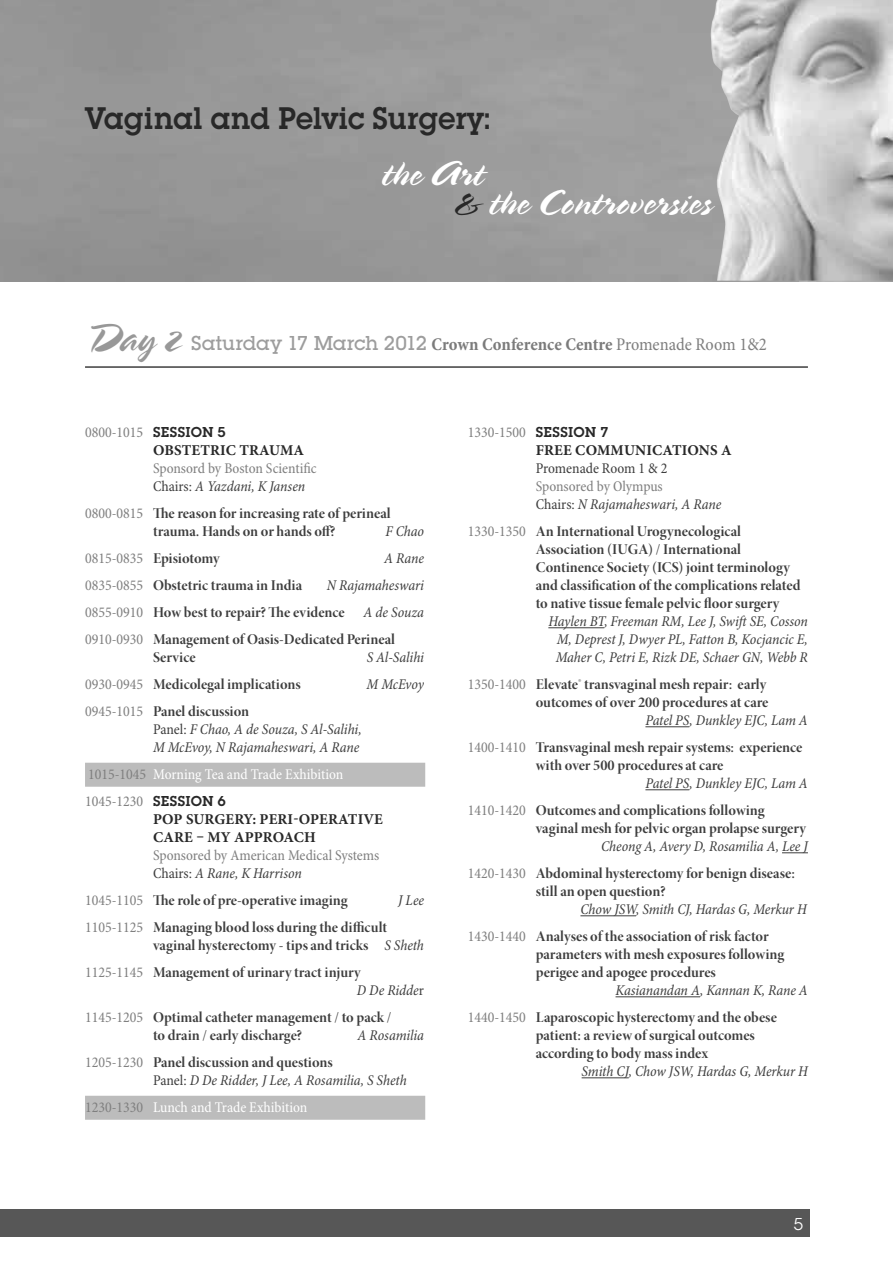
<style>
.page{position:relative;width:893px;height:1263px;background:#fff}
.page>*{position:absolute;margin:0;border:0;box-sizing:border-box;transform-origin:0 0}
.t1{font:38.1px/29.8px "Spring";color:#fff}
.t2{font:600 32.55px "Square Serif";letter-spacing:-.01em;color:#282828;scale:.95 1}
.t3{font:700 condensed 18px "Minion Pro";letter-spacing:-.005em;color:#7b7b7b}
.t4{font:18px "Square Serif";color:#fff}
.t5{font:15px/18px "Minion Pro Bold Disp";color:#3e3e3e}
.t6{font:italic condensed 15px/18px "Minion Pro";letter-spacing:-.005em;color:#3e3e3e}
.t7{font:condensed 15px/18px "Minion Pro";color:#7f7f7f}
.t8{font:700 15px/18px "Minion Pro";letter-spacing:.01em;color:#282828}
.t9{font:condensed 15px/27px "Minion Pro";color:#fff}
.t10{font:condensed 15px "Minion Pro";letter-spacing:-.005em;color:#3e3e3e}
.t11{font:600 15px "Square Serif";color:#282828}
.s1{color:#282828}
.s2{font-family:"Spring";font-weight:400;font-stretch:normal;font-size:42.15px;color:#989898}
.s3{font-family:"Square Serif";font-weight:500;font-stretch:normal;font-size:21px;color:#9d9d9d}
.s4{font-weight:400;color:#7f7f7f}
.s5{font-family:"Square Serif";font-weight:600;font-stretch:normal;color:#282828}
.s6{color:#3e3e3e}
.s7{font-style:italic;color:#3e3e3e}
.s8{font-family:"Minion Pro";font-stretch:condensed;color:#7f7f7f}
.s9{font-family:"Minion Pro";font-style:italic;font-stretch:condensed}
.s10{font-style:normal}
.s11{color:#7f7f7f}
.s12{font-style:normal;color:#7f7f7f}
.s13{font-style:normal;color:#fff}
</style>
<div class="page">
<div style="left:0;top:0;width:893px;height:282px;background:#999"></div>
<div style="left:0;top:1209px;width:809px;height:27px;background:#575757"></div>
<img style="left:711px;top:0;width:182px;height:281px">
<div style="left:85px;top:763px;width:340px;height:24px;background:#bcbcbc"></div>
<div style="left:85px;top:1096px;width:340px;height:24px;background:#bcbcbc"></div>
<hr style="left:548px;top:627px;width:56px;height:1px;background:#3e3e3e">
<hr style="left:645px;top:726px;width:44px;height:1px;background:#3e3e3e">
<hr style="left:645px;top:789px;width:44px;height:1px;background:#3e3e3e">
<svg style="left:782px;top:852px;width:26px;height:1px"></svg>
<hr style="left:580px;top:915px;width:56px;height:1px;background:#3e3e3e">
<hr style="left:615px;top:996px;width:85px;height:1px;background:#3e3e3e">
<hr style="left:582px;top:1077px;width:47px;height:1px;background:#3e3e3e">
<hr style="left:85px;top:366px;width:723px;height:2px;background:#3e3e3e">
<h2 class="t2" style="left:85px;top:99px;width:428px">Vaginal and Pelvic Surgery:</h2>
<h1 class="t1" style="left:454px;top:158px;width:260px;text-indent:-72px">the Art<br><span class="s1">&amp;</span> the Controversies</h1>
<p class="t3" style="left:85px;top:331px;width:683px"><span class="s2">Day 2</span> <span class="s3">Saturday 17 March 2012</span> Crown Conference Centre <span class="s4">Promenade Room 1&amp;2</span></p>
<p class="t7" style="left:85px;top:424px;width:111px">0800-1015 <span class="s5">SESSION</span></p>
<p class="t11" style="left:218px;top:423px;width:10px">5</p>
<p class="t8" style="left:153px;top:441px;width:140px">OBSTETRIC TRAUMA</p>
<p class="t7" style="left:153px;top:460px;width:165px">Sponsord by Boston Scientific<br><span class="s6">Chairs:</span> <span class="s7">A Yazdani, K Jansen</span></p>
<p class="t5" style="left:153px;top:505px;width:239px;text-indent:-68px"><span class="s8">0800-0815</span> The reason for increasing rate of perineal trauma. Hands on or hands off?</p>
<p class="t6" style="left:385px;top:523px;width:40px">F Chao</p>
<p class="t5" style="left:85px;top:550px;width:136px"><span class="s8">0815-0835</span> Episiotomy</p>
<p class="t6" style="left:384px;top:550px;width:41px">A Rane</p>
<p class="t5" style="left:85px;top:577px;width:219px"><span class="s8">0835-0855</span> Obstetric trauma in India</p>
<p class="t6" style="left:327px;top:577px;width:99px">N Rajamaheswari</p>
<p class="t5" style="left:85px;top:599px;width:341px;line-height:27px"><span class="s8">0855-0910</span> How best to repair? The evidence <span class="s9">A de Souza<br></span><span class="s8">0910-0930</span> Management of Oasis-Dedicated Perineal</p>
<p class="t5" style="left:153px;top:649px;width:44px">Service</p>
<p class="t6" style="left:367px;top:649px;width:59px">S Al-Salihi</p>
<p class="t5" style="left:85px;top:676px;width:217px"><span class="s8">0930-0945</span> Medicolegal implications</p>
<p class="t6" style="left:367px;top:676px;width:59px">M McEvoy</p>
<p class="t5" style="left:85px;top:703px;width:166px"><span class="s8">0945-1015</span> Panel discussion</p>
<p class="t6" style="left:153px;top:721px;width:210px"><span class="s10">Panel:</span> F Chao, A de Souza, S Al-Salihi,<br>M McEvoy, N Rajamaheswari, A Rane</p>
<p class="t9" style="left:85px;top:762px;width:260px"><span class="s11">1015-1045</span> Morning Tea and Trade Exhibition<br><span class="s11">1045-1230</span> <span class="s5">SESSION</span></p>
<p class="t11" style="left:218px;top:792px;width:10px">6</p>
<p class="t8" style="left:153px;top:810px;width:231px">POP SURGERY: PERI-OPERAT IVE<br>CARE – MY APPROAC H</p>
<p class="t7" style="left:153px;top:847px;width:228px">Sponsored by American Medical Systems<br><span class="s6">Chairs:</span> <span class="s7">A Rane, K Harrison</span></p>
<p class="t5" style="left:85px;top:892px;width:264px"><span class="s8">1045-1105</span> The role of pre-operative imaging</p>
<p class="t6" style="left:398px;top:892px;width:27px">J Lee</p>
<p class="t5" style="left:153px;top:919px;width:272px;text-indent:-68px"><span class="s8">1105-1125</span> Managing blood loss during the difficult vaginal hysterectomy - tips and tricks <span class="s9">S Sheth</span></p>
<p class="t5" style="left:85px;top:964px;width:277px"><span class="s8">1125-1145</span> Management of urinary tract injury</p>
<p class="t6" style="left:357px;top:982px;width:69px">D De Ridde<span class="s10">r</span></p>
<p class="t5" style="left:153px;top:1009px;width:240px;text-indent:-68px"><span class="s8">1145-1205</span> Optimal catheter management / to pack / to drain / early discharge?</p>
<p class="t6" style="left:357px;top:1027px;width:68px">A Rosamilia</p>
<p class="t5" style="left:85px;top:1054px;width:249px"><span class="s8">1205-1230</span> Panel discussion and questions</p>
<p class="t6" style="left:85px;top:1068px;width:323px;line-height:27px;text-indent:68px"><span class="s10">Panel:</span> D De Ridder, J Lee, A Rosamilia, S Sheth<br><span class="s12">1230-1330</span> <span class="s13">Lunch and Trade Exhibition</span></p>
<p class="t7" style="left:468px;top:424px;width:111px">1330-1500 <span class="s5">SESSION</span></p>
<p class="t11" style="left:600px;top:423px;width:10px">7</p>
<p class="t8" style="left:536px;top:441px;width:124px">FREE COMMUNICAT</p>
<p class="t8" style="left:682px;top:441px;width:51px">IONS A</p>
<p class="t10" style="left:536px;top:459px;width:133px">Promenade Room 1 &amp; 2</p>
<p class="t6" style="left:536px;top:478px;width:187px"><span class="s12">Sponsored by Olympus<br></span><span class="s10">Chairs:</span> N Rajamaheswari, A Rane</p>
<p class="t5" style="left:536px;top:523px;width:266px;text-indent:-68px"><span class="s8">1330-1350</span> An International Urogynecological Association (IUGA) / International Continence Society (ICS) joint terminology and classification of the complications related to native tissue female pelvic floor surgery</p>
<p class="t6" style="left:548px;top:613px;width:261px;text-align:center">Haylen BT, Freeman RM, Lee J, Swift SE, Cosson<br>M, Deprest J, Dwyer PL, Fatton B, Kocjancic E,<br>Maher C, Petri E, Rizk DE, Schaer GN, Webb R</p>
<p class="t5" style="left:468px;top:676px;width:302px;text-align:right"><span class="s8">1350-1400</span> Elevate® transvaginal mesh repair: early outcomes of over 200 procedures at care</p>
<p class="t6" style="left:645px;top:712px;width:164px">Patel PS, Dunkley EJC, Lam A</p>
<p class="t5" style="left:536px;top:739px;width:268px;text-indent:-68px"><span class="s8">1400-1410</span> Transvaginal mesh repair systems: experience with over 500 procedures at care</p>
<p class="t6" style="left:645px;top:775px;width:164px">Patel PS, Dunkley EJC, Lam A</p>
<p class="t5" style="left:536px;top:802px;width:272px;text-indent:-68px"><span class="s8">1410-1420</span> Outcomes and complications following vaginal mesh for pelvic organ prolapse surgery</p>
<p class="t6" style="left:601px;top:838px;width:208px">Cheong A, Avery D, Rosamilia A, Lee J</p>
<p class="t5" style="left:536px;top:865px;width:261px;text-indent:-68px"><span class="s8">1420-1430</span> Abdominal hysterectomy for benign disease: still an open question?</p>
<p class="t6" style="left:580px;top:901px;width:228px">Chow JSW, Smith CJ, Hardas G, Merkur H</p>
<p class="t5" style="left:536px;top:928px;width:250px;text-indent:-68px"><span class="s8">1430-1440</span> Analyses of the association of risk factor parameters with mesh exposures following perigee and apogee procedures</p>
<p class="t6" style="left:615px;top:982px;width:194px">Kasianandan A, Kannan K, Rane A</p>
<p class="t5" style="left:536px;top:1009px;width:243px;text-indent:-68px"><span class="s8">1440-1450</span> Laparoscopic hysterectomy and the obese patient: a review of surgical outcomes according to body mass index</p>
<p class="t6" style="left:582px;top:1063px;width:228px">Smith CJ, Chow JSW, Hardas G, Merkur H</p>
<p class="t4" style="left:793px;top:1213px;width:11px">5</p>
</div>
